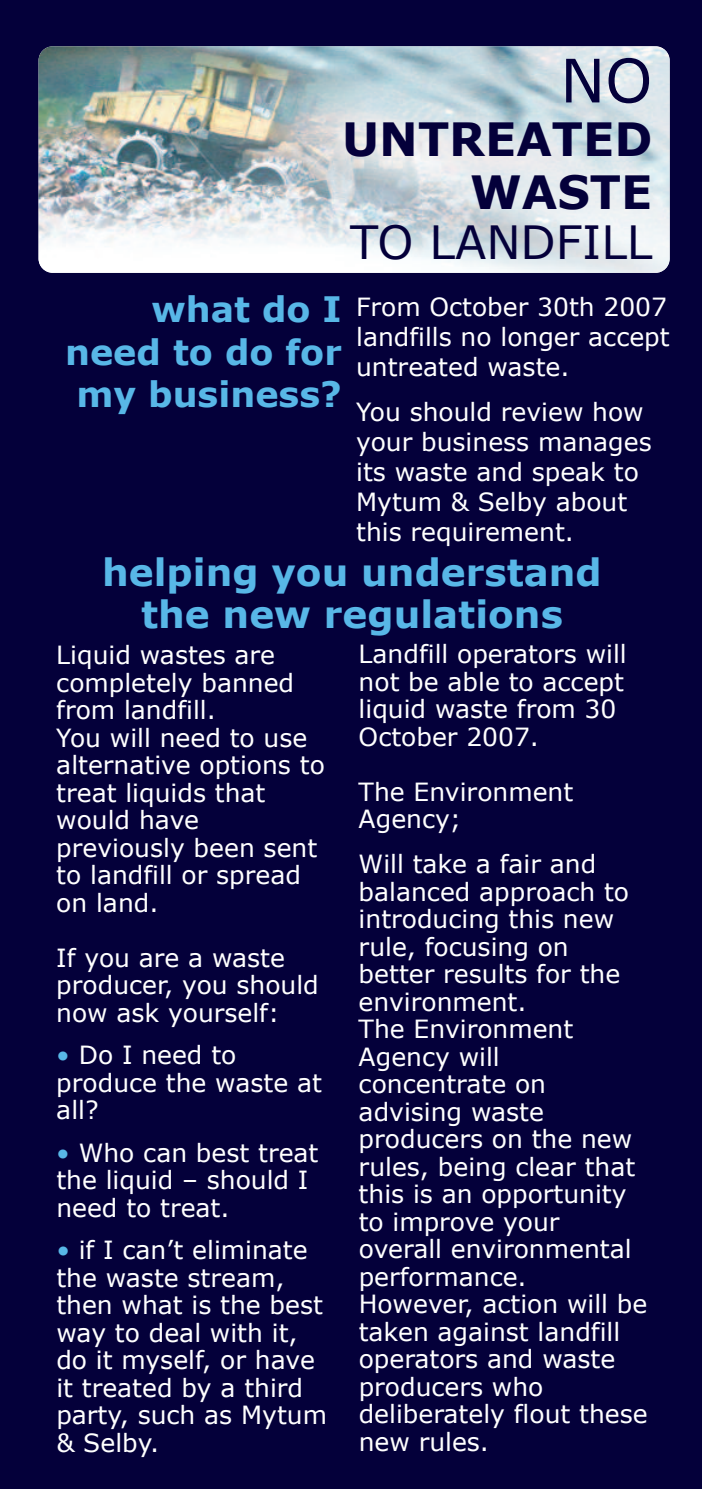
<style>
.page{position:relative;width:702px;height:1489px;background:#fff}
.page>*{position:absolute;margin:0;border:0;box-sizing:border-box;transform-origin:0 0}
.t1{font:60px "Verdana";color:#04003a}
.t2{font:700 45.75px/53px "Verdana";color:#04003a;text-align:right}
.t3{font:45.75px "Verdana";color:#04003a}
.t4{font:700 37.5px/42.5px "Verdana";color:#58b7e7;text-align:center}
.t5{font:700 35px/42.5px "Verdana";color:#58b7e7;text-align:right}
.t6{font:25px/27.5px "Verdana";color:#fff}
.s1{color:#58b7e7}
</style>
<div class="page">
<div style="left:0;top:0;width:702px;height:1488px;background:#04003a"></div>
<img style="left:39px;top:46px;width:630px;height:227px;border-radius:14px">
<h1 class="t1" style="left:560px;top:42px;width:94px">NO</h1>
<h2 class="t2" style="left:342px;top:111px;width:312px">UNTREATED<br>WASTE</h2>
<h2 class="t3" style="left:350px;top:213px;width:303px">TO LANDFILL</h2>
<h3 class="t5" style="left:65px;top:287px;width:278px">what do I need to do for my business?</h3>
<p class="t6" style="left:356px;top:291px;width:315px;line-height:30px;text-align:justify">From October 30th 2007 landfills no longer accept untreated waste.</p>
<p class="t6" style="left:356px;top:396px;width:297px;line-height:30px">You should review how your business manages its waste and speak to<br>Mytum &amp; Selby about this requirement.</p>
<h3 class="t4" style="left:102px;top:549px;width:501px">helping you understand the new regulations</h3>
<p class="t6" style="left:56px;top:640px;width:270px">Liquid wastes are completely banned from landfill.<br>You will need to use alternative options to treat liquids that would have previously been sent to landfill or spread on land.</p>
<p class="t6" style="left:56px;top:942px;width:264px">If you are a waste producer, you should now ask yourself:</p>
<p class="t6" style="left:56px;top:1040px;width:267px"><span class="s1">•</span> Do I need to produce the waste at all?</p>
<p class="t6" style="left:56px;top:1137px;width:263px"><span class="s1">•</span> Who can best treat the liquid – should I need to treat.</p>
<p class="t6" style="left:56px;top:1235px;width:272px"><span class="s1">•</span> if I can’t eliminate the waste stream, then what is the best way to deal with it, do it myself, or have it treated by a third party, such as Mytum &amp; Selby.</p>
<p class="t6" style="left:358px;top:639px;width:269px">Landfill operators will not be able to accept liquid waste from 30<br>October 2007.</p>
<p class="t6" style="left:358px;top:776px;width:216px">The Environment<br>Agency;</p>
<p class="t6" style="left:358px;top:849px;width:290px">Will take a fair and balanced approach to introducing this new rule, focusing on better results for the environment.<br>The Environment<br>Agency will concentrate on advising waste producers on the new rules, being clear that this is an opportunity to improve your overall environmental performance.<br>However, action will be taken against landfill operators and waste producers who deliberately flout these new rules.</p>
</div>
